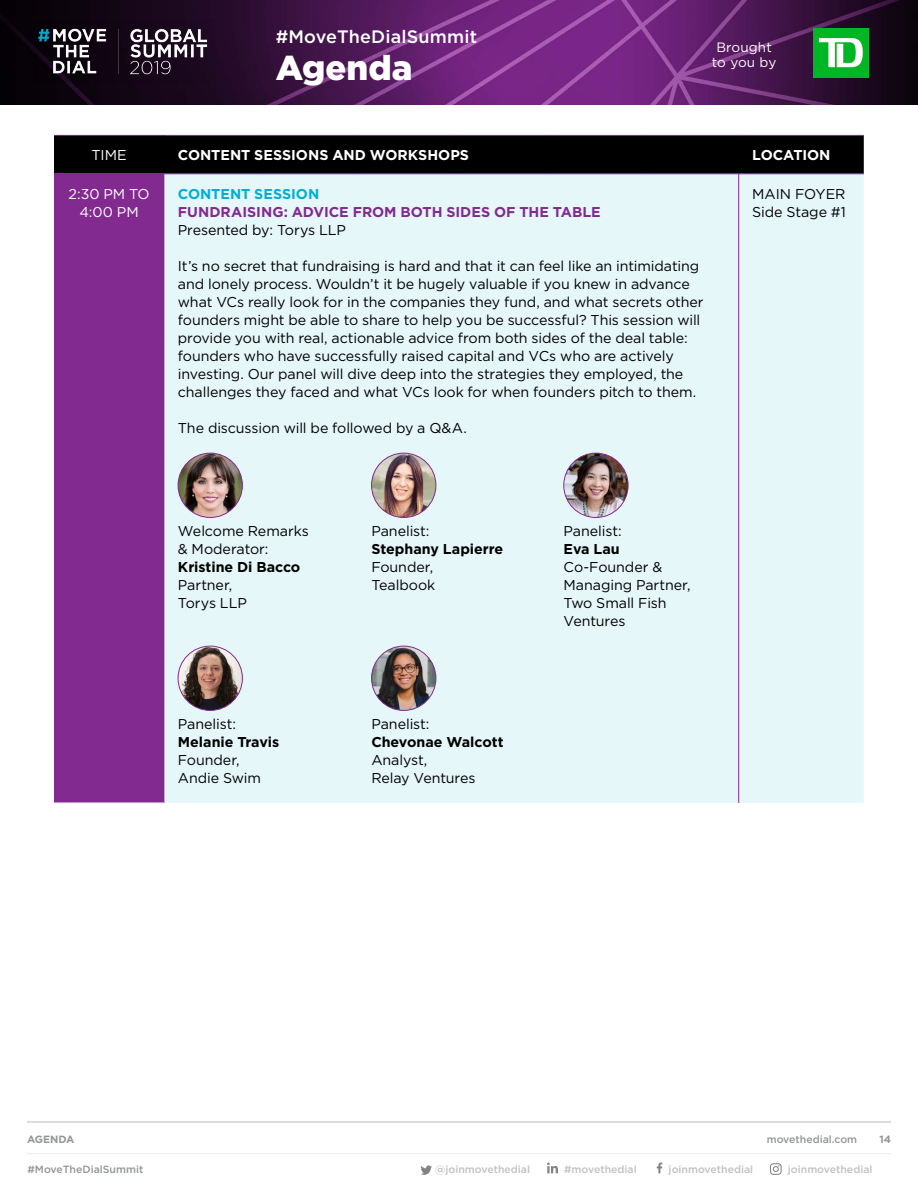
<style>
.page{position:relative;width:918px;height:1188px;background:#fff}
.page>*{position:absolute;margin:0;border:0;box-sizing:border-box;transform-origin:0 0}
.t1{font:900 34.5px "Gotham";color:#fff}
.t2{font:500 18px "Gotham";letter-spacing:.01em;color:#fff}
.t3{font:14.25px/18px "Gotham";letter-spacing:-.005em;color:#000}
.t4{font:700 14.25px "Gotham";letter-spacing:-.005em;color:#000}
.t5{font:700 14.25px "Gotham";color:#822a90}
.t6{font:700 14.25px "Gotham";color:#fff}
.t7{font:14.25px/18px "Gotham";letter-spacing:-.005em;color:#fff;text-align:center}
.t8{font:700 14.25px "Gotham";color:#00afd2}
.t9{font:13.5px/14.5px "Gotham";letter-spacing:.01em;color:#fff;text-align:center}
.t10{font:500 10.5px "Gotham";color:#c1c1c1}
.t11{font:500 10.5px "Gotham";color:#939598}
.t12{font:700 10.5px "Gotham";color:#939598}
</style>
<div class="page">
<svg style="left:421px;top:1165px;width:11px;height:10px"></svg>
<svg style="left:547px;top:1163px;width:11px;height:10px"></svg>
<svg style="left:770px;top:1163px;width:12px;height:12px"></svg>
<hr style="left:27px;top:1153px;width:864px;height:1px;background:#e0e0e0">
<img style="left:0;top:0;width:918px;height:105px">
<img style="left:814px;top:29px;width:54px;height:48px">
<img style="left:34px;top:20px;width:182px;height:64px">
<svg style="left:657px;top:1163px;width:5px;height:10px"></svg>
<div style="left:54px;top:135px;width:110px;height:39px;background:#000"></div>
<div style="left:164px;top:136px;width:700px;height:38px;background:#000"></div>
<div style="left:54px;top:174px;width:110px;height:629px;background:#822a90"></div>
<div style="left:164px;top:175px;width:700px;height:628px;background:#e6f7fa"></div>
<hr style="left:54px;top:803px;width:110px;height:1px;background:#e0e0e0">
<hr style="left:738px;top:174px;width:1px;height:279px;background:#822a90">
<hr style="left:738px;top:453px;width:1px;height:193px;background:#822a90">
<hr style="left:738px;top:646px;width:1px;height:157px;background:#822a90">
<hr style="left:54px;top:135px;width:110px;height:1px;background:#822a90">
<hr style="left:164px;top:135px;width:97px;height:1px;background:#822a90">
<hr style="left:261px;top:135px;width:97px;height:1px;background:#822a90">
<hr style="left:358px;top:135px;width:97px;height:1px;background:#822a90">
<hr style="left:455px;top:135px;width:95px;height:1px;background:#822a90">
<hr style="left:550px;top:135px;width:96px;height:1px;background:#822a90">
<hr style="left:646px;top:135px;width:93px;height:1px;background:#822a90">
<hr style="left:164px;top:174px;width:97px;height:1px;background:#822a90">
<hr style="left:261px;top:174px;width:97px;height:1px;background:#822a90">
<hr style="left:358px;top:174px;width:97px;height:1px;background:#822a90">
<hr style="left:455px;top:174px;width:95px;height:1px;background:#822a90">
<hr style="left:550px;top:174px;width:96px;height:1px;background:#822a90">
<hr style="left:646px;top:174px;width:93px;height:1px;background:#822a90">
<hr style="left:739px;top:135px;width:125px;height:1px;background:#822a90">
<hr style="left:739px;top:174px;width:125px;height:1px;background:#822a90">
<img style="left:178px;top:453px;width:64px;height:64px;border-radius:32px">
<div style="left:178px;top:453px;width:65px;height:65px;border:1px solid #822a90;border-radius:50%"></div>
<img style="left:372px;top:453px;width:64px;height:64px;border-radius:32px">
<div style="left:371px;top:453px;width:65px;height:65px;border:1px solid #822a90;border-radius:50%"></div>
<img style="left:564px;top:453px;width:64px;height:64px;border-radius:32px">
<div style="left:564px;top:453px;width:64px;height:65px;border:1px solid #822a90;border-radius:50%"></div>
<img style="left:178px;top:646px;width:64px;height:64px;border-radius:32px">
<div style="left:178px;top:646px;width:65px;height:65px;border:1px solid #822a90;border-radius:50%"></div>
<img style="left:372px;top:646px;width:64px;height:64px;border-radius:32px">
<div style="left:371px;top:646px;width:65px;height:65px;border:1px solid #822a90;border-radius:50%"></div>
<hr style="left:27px;top:1121px;width:864px;height:2px;background:#838383">
<p class="t2" style="left:276px;top:25px;width:203px">#MoveTheDialSummit</p>
<h1 class="t1" style="left:276px;top:44px;width:138px">Agenda</h1>
<p class="t9" style="left:712px;top:40px;width:66px">Brought to you by</p>
<p class="t7" style="left:92px;top:146px;width:37px">TIME</p>
<p class="t6" style="left:178px;top:146px;width:293px">CONTENT SESSIONS AND WORKSHOPS</p>
<p class="t6" style="left:752px;top:146px;width:80px">LOCATION</p>
<p class="t7" style="left:69px;top:184px;width:83px">2:30 PM TO<br>4:00 PM</p>
<p class="t8" style="left:178px;top:184px;width:143px">CONTENT SESSION</p>
<p class="t3" style="left:752px;top:184px;width:95px">MAIN FOYER<br>Side Stage #1</p>
<p class="t5" style="left:178px;top:202px;width:424px">FUNDRAISING: ADVICE FROM BOTH SIDES OF THE TABLE</p>
<p class="t3" style="left:178px;top:220px;width:170px">Presented by: Torys LLP</p>
<p class="t3" style="left:178px;top:256px;width:527px">It’s no secret that fundraising is hard and that it can feel like an intimidating and lonely process. Wouldn’t it be hugely valuable if you knew in advance what VCs really look for in the companies they fund, and what secrets other founders might be able to share to help you be successful? This session will provide you with real, actionable advice from both sides of the deal table: founders who have successfully raised capital and VCs who are actively investing. Our panel will dive deep into the strategies they employed, the challenges they faced and what VCs look for when founders pitch to them.</p>
<p class="t3" style="left:178px;top:418px;width:291px">The discussion will be followed by a Q&amp;A.</p>
<p class="t3" style="left:178px;top:521px;width:132px">Welcome Remarks &amp; Moderator:</p>
<p class="t4" style="left:178px;top:557px;width:124px">Kristine Di Bacco</p>
<p class="t3" style="left:178px;top:575px;width:71px">Partner,<br>Torys LLP</p>
<p class="t3" style="left:178px;top:714px;width:60px">Panelist:</p>
<p class="t4" style="left:178px;top:732px;width:103px">Melanie Travis</p>
<p class="t3" style="left:178px;top:750px;width:85px">Founder,<br>Andie Swim</p>
<p class="t3" style="left:371px;top:521px;width:60px">Panelist:</p>
<p class="t4" style="left:371px;top:539px;width:133px">Stephany Lapierre</p>
<p class="t3" style="left:371px;top:557px;width:65px">Founder,<br>Tealbook</p>
<p class="t3" style="left:371px;top:714px;width:60px">Panelist:</p>
<p class="t4" style="left:371px;top:732px;width:134px">Chevonae Walcott</p>
<p class="t3" style="left:371px;top:750px;width:106px">Analyst,<br>Relay Ventures</p>
<p class="t3" style="left:564px;top:521px;width:60px">Panelist:</p>
<p class="t4" style="left:564px;top:539px;width:58px">Eva Lau</p>
<p class="t3" style="left:564px;top:557px;width:128px">Co-Founder &amp;<br>Managing Partner,<br>Two Small Fish<br>Ventures</p>
<p class="t11" style="left:767px;top:1133px;width:92px">movethedial.com</p>
<p class="t12" style="left:27px;top:1133px;width:49px">AGENDA</p>
<p class="t12" style="left:879px;top:1133px;width:13px">14</p>
<p class="t11" style="left:28px;top:1163px;width:117px">#MoveTheDialSummit</p>
<p class="t10" style="left:435px;top:1163px;width:96px">@joinmovethedial</p>
<p class="t10" style="left:564px;top:1163px;width:74px">#movethedial</p>
<p class="t10" style="left:788px;top:1163px;width:86px">joinmovethedial</p>
<p class="t10" style="left:669px;top:1163px;width:86px">joinmovethedial</p>
</div>
